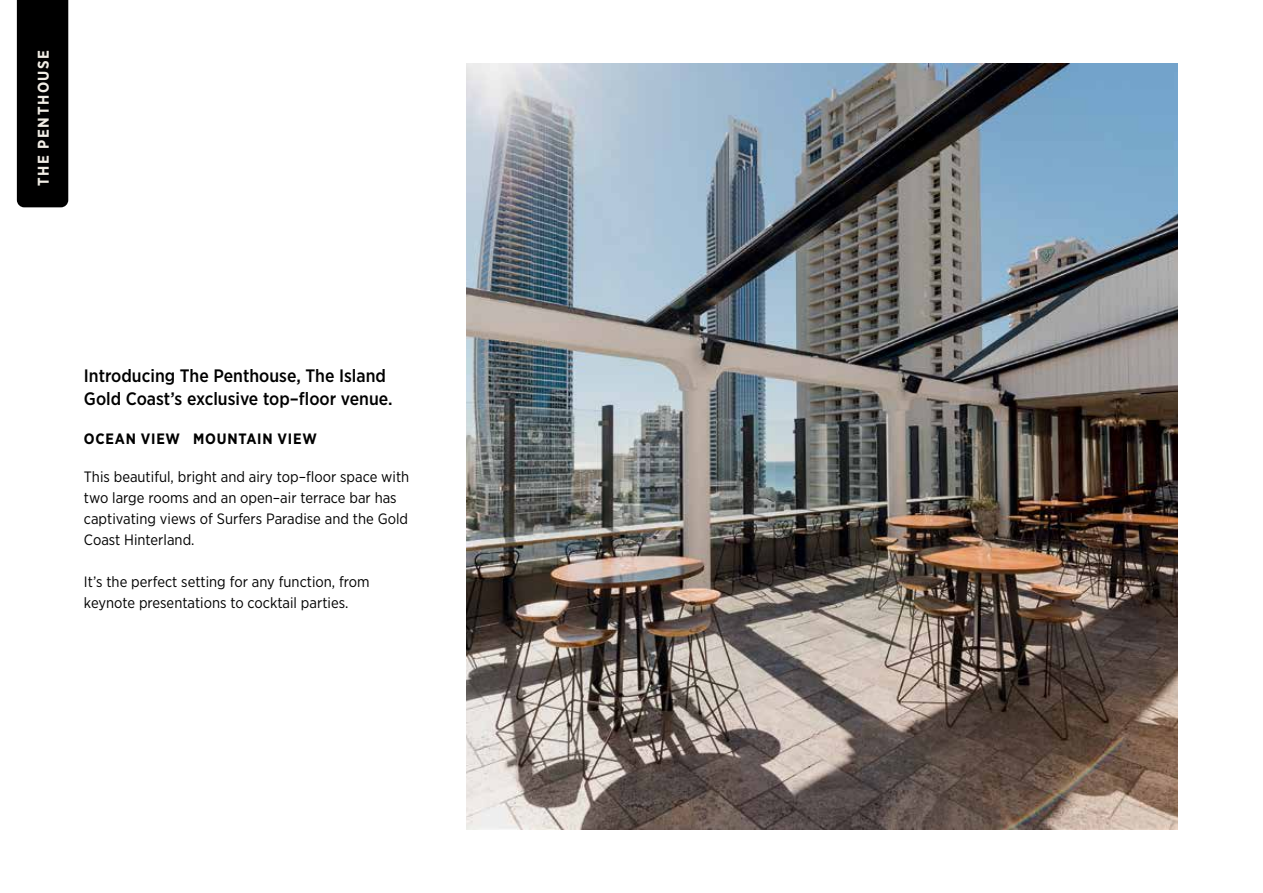
<style>
.page{position:relative;width:1263px;height:893px;background:#fff}
.page>*{position:absolute;margin:0;border:0;box-sizing:border-box;transform-origin:0 0}
.t1{font:500 18px/22.5px "Gotham Narrow";color:#000}
.t2{font:700 15.6px "Gotham Narrow";letter-spacing:.1em;color:#f2eee6}
.t3{font:15px/21px "Gotham Narrow";color:#000}
.t4{font:700 15px "Gotham Narrow";letter-spacing:.05em;color:#000}
</style>
<div class="page">
<div style="left:17px;top:0;width:51px;height:207px;background:#000"></div>
<img style="left:466px;top:64px;width:712px;height:765px">
<p class="t2" style="left:33px;top:186px;width:138px;rotate:-90deg">THE PENTHOUSE</p>
<p class="t1" style="left:84px;top:364px;width:310px">Introducing The Penthouse, The Island<br>Gold Coast’s exclusive top–floor venue.</p>
<p class="t4" style="left:84px;top:429px;width:234px">OCEAN VIEW MOUNTAIN VIEW</p>
<p class="t3" style="left:84px;top:466px;width:327px">This beautiful, bright and airy top–floor space with two large rooms and an open–air terrace bar has captivating views of Surfers Paradise and the Gold Coast Hinterland.</p>
<p class="t3" style="left:84px;top:571px;width:287px">It’s the perfect setting for any function, from keynote presentations to cocktail parties.</p>
</div>
